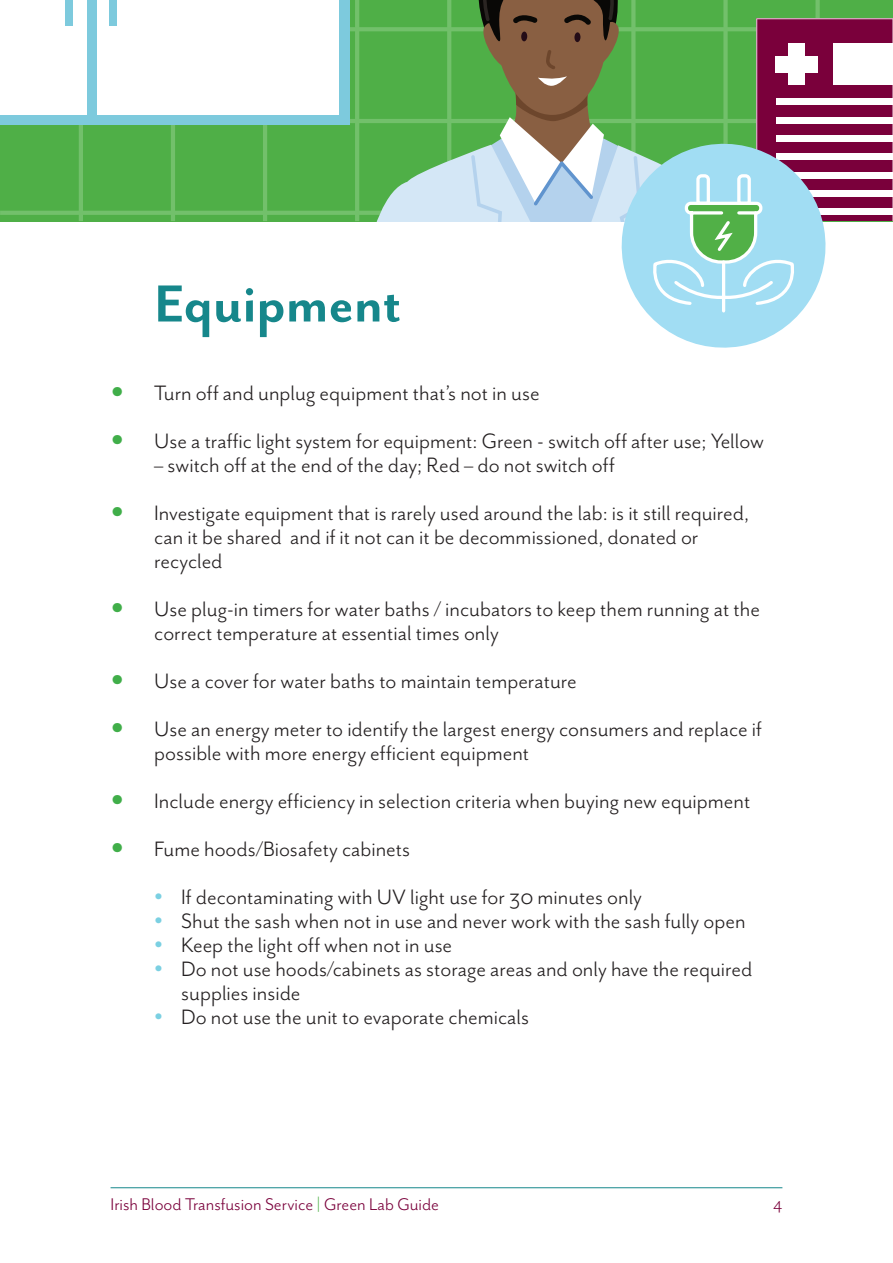
<style>
.page{position:relative;width:893px;height:1263px;background:#fff}
.page>*{position:absolute;margin:0;border:0;box-sizing:border-box;transform-origin:0 0}
.t1{font:700 60px "Mr Eaves San OT";color:#16878b}
.t2{font:800 42px "Mr Eaves San OT";color:#40ae49}
.t3{font:800 27px "Mr Eaves San OT";color:#7bd0e2}
.t4{font:24px/24px "Mr Eaves San OT";color:#231f20}
.t5{font:19.5px "Mr Eaves San OT";color:#7a003b}
.t6{font:18px "Mr Eaves San OT";color:#7a003b}
.s1{color:#4fb047}
</style>
<div class="page">
<hr style="left:111px;top:1187px;width:671px;height:1px;background:#16878b">
<svg style="left:0;top:124px;width:324px;height:97px;background:#52b04b"></svg>
<div style="left:0;top:0;width:349px;height:124px;background:#7dcadd"></div>
<div style="left:98px;top:0;width:241px;height:114px;background:#fff"></div>
<div style="left:0;top:0;width:86px;height:114px;background:#fff"></div>
<div style="left:110px;top:0;width:7px;height:25px;background:#7dcadd"></div>
<div style="left:65px;top:0;width:8px;height:25px;background:#7dcadd"></div>
<svg style="left:324px;top:0;width:569px;height:348px"></svg>
<p class="t2" style="left:111px;top:365px;width:15px">•</p>
<p class="t2" style="left:111px;top:413px;width:15px">•</p>
<p class="t2" style="left:111px;top:485px;width:15px">•</p>
<p class="t2" style="left:111px;top:581px;width:15px">•</p>
<p class="t2" style="left:111px;top:653px;width:15px">•</p>
<p class="t2" style="left:111px;top:701px;width:15px">•</p>
<p class="t2" style="left:111px;top:773px;width:15px">•</p>
<p class="t2" style="left:111px;top:821px;width:15px">•</p>
<p class="t1" style="left:154px;top:270px;width:249px">Equipment</p>
<p class="t4" style="left:154px;top:381px;width:387px">Turn off and unplug equipment that’s not in use</p>
<p class="t4" style="left:154px;top:429px;width:611px">Use a traffic light system for equipment: Green - switch off after use; Yellow</p>
<p class="t4" style="left:154px;top:453px;width:462px">– switch off at the end of the day; Red – do not switch off</p>
<p class="t4" style="left:154px;top:501px;width:596px">Investigate equipment that is rarely used around the lab: is it still required, can it be shared and if it not can it be decommissioned, donated or recycled</p>
<p class="t4" style="left:154px;top:597px;width:607px">Use plug-in timers for water baths / incubators to keep them running at the correct temperature at essential times only</p>
<p class="t4" style="left:154px;top:669px;width:424px">Use a cover for water baths to maintain temperature</p>
<p class="t4" style="left:154px;top:717px;width:609px">Use an energy meter to identify the largest energy consumers and replace if possible with more energy efficient equipment</p>
<p class="t4" style="left:154px;top:789px;width:598px">Include energy efficiency in selection criteria when buying new equipment</p>
<p class="t4" style="left:154px;top:837px;width:257px">Fume hoods/Biosafety cabinets</p>
<p class="t4" style="left:181px;top:885px;width:462px">If decontaminating with UV light use for 30 minutes only</p>
<p class="t4" style="left:181px;top:909px;width:566px">Shut the sash when not in use and never work with the sash fully open</p>
<p class="t4" style="left:181px;top:933px;width:272px">Keep the light off when not in use</p>
<p class="t4" style="left:181px;top:957px;width:573px">Do not use hoods/cabinets as storage areas and only have the required supplies inside</p>
<p class="t4" style="left:181px;top:1005px;width:349px">Do not use the unit to evaporate chemicals</p>
<p class="t3" style="left:154px;top:880px;width:10px">•</p>
<p class="t3" style="left:154px;top:904px;width:10px">•</p>
<p class="t3" style="left:154px;top:928px;width:10px">•</p>
<p class="t3" style="left:154px;top:952px;width:10px">•</p>
<p class="t3" style="left:154px;top:1000px;width:10px">•</p>
<p class="t5" style="left:111px;top:1193px;width:330px">Irish Blood Transfusion Service <span class="s1">|</span> Green Lab Guide</p>
<p class="t6" style="left:773px;top:1193px;width:11px">4</p>
</div>
